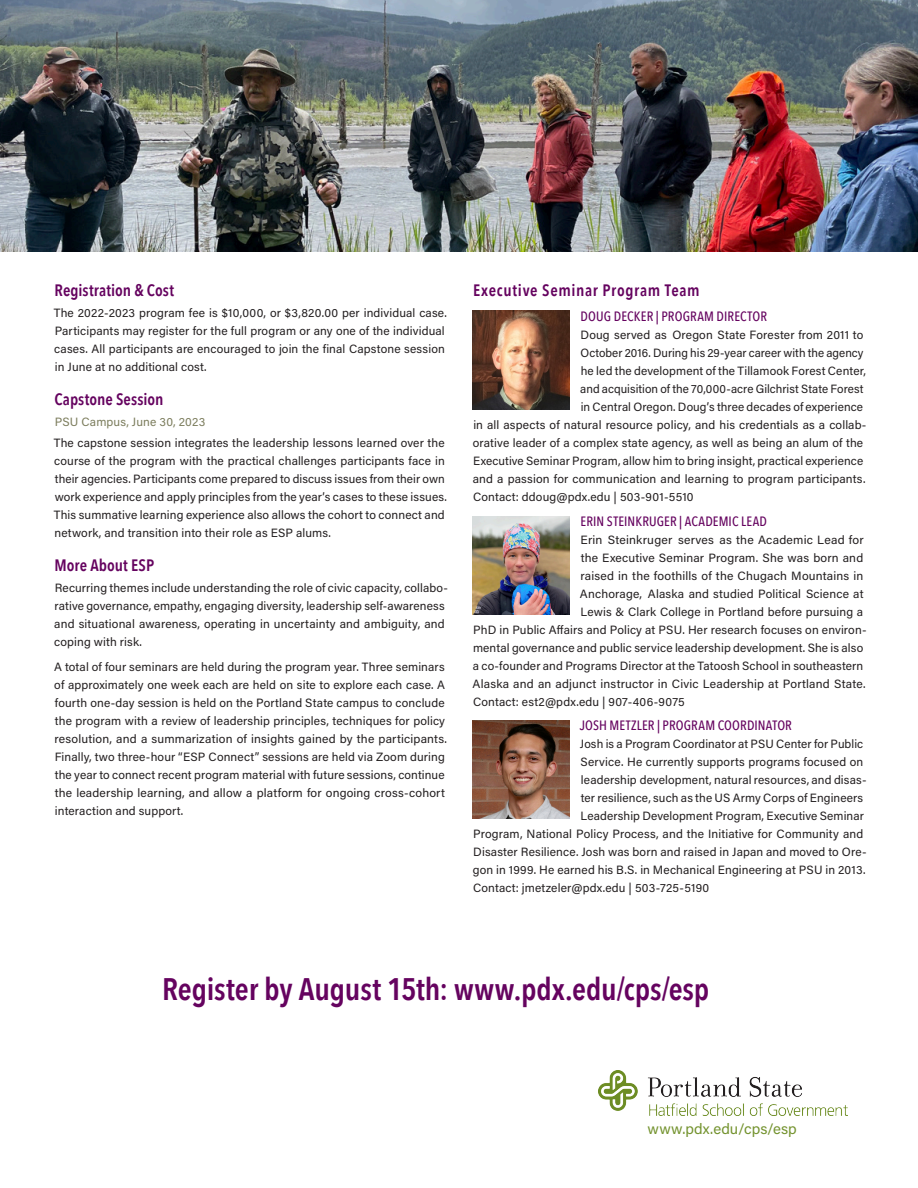
<style>
.page{position:relative;width:918px;height:1188px;background:#fff}
.page>*{position:absolute;margin:0;border:0;box-sizing:border-box;transform-origin:0 0}
.CTA{font:600 31.05px "Avenir Next Condensed";letter-spacing:-.005em;color:#65035f}
.Program_Title{font:600 16.5px "Avenir Next Condensed";color:#65035f}
.Case_Descriptions_Te{font:600 16.5px "Avenir Next Condensed";letter-spacing:.04em;color:#65035f}
.copy{font:15px "Acumin Pro";letter-spacing:.01em;color:#74932f}
.Program_Leads{font:500 13.5px "Avenir Next Condensed";letter-spacing:.01em;color:#65035f}
.Body_Justified{font:12px/18px "Acumin Pro";letter-spacing:.01em;color:#231f20}
.Case_Descriptions_Te-2{font:12px/18px "Acumin Pro";letter-spacing:.01em;color:#231f20}
.Program_Dates{font:12px "Acumin Pro";letter-spacing:.015em;color:#7c7d5d}
</style>
<div class="page">
<img style="left:0;top:0;width:918px;height:252px">
<img style="left:473px;top:311px;width:96px;height:98px">
<img style="left:473px;top:517px;width:96px;height:98px">
<img style="left:473px;top:721px;width:96px;height:97px">
<img style="left:598px;top:1070px;width:249px;height:46px">
<p class="Program_Title" style="left:55px;top:276px;width:121px">Registration &amp; Cost</p>
<p class="Body_Justified" style="left:54px;top:303px;width:395px">The 2022-2023 program fee is $10,000, or $3,820.00 per individual case.<br>Participants may register for the full program or any one of the individual cases. All participants are encouraged to join the final Capstone session in June at no additional cost.</p>
<p class="Program_Title" style="left:55px;top:385px;width:111px">Capstone Session</p>
<p class="Program_Dates" style="left:55px;top:414px;width:152px">PSU Campus, June 30, 2023</p>
<p class="Case_Descriptions_Te-2" style="left:54px;top:433px;width:395px">The capstone session integrates the leadership lessons learned over the course of the program with the practical challenges participants face in their agencies. Participants come prepared to discuss issues from their own work experience and apply principles from the year’s cases to these issues.<br>This summative learning experience also allows the cohort to connect and network, and transition into their role as ESP alums.</p>
<p class="Program_Title" style="left:55px;top:551px;width:101px">More About ESP</p>
<p class="Body_Justified" style="left:54px;top:578px;width:395px">Recurring themes include understanding the role of civic capacity, collabo&shy;rative governance, empathy, engaging diversity, leadership self-awareness and situational awareness, operating in uncertainty and ambiguity, and coping with risk.</p>
<p class="Body_Justified" style="left:54px;top:657px;width:394px">A total of four seminars are held during the program year. Three seminars of approximately one week each are held on site to explore each case. A fourth one-day session is held on the Portland State campus to conclude the program with a review of leadership principles, techniques for policy resolution, and a summarization of insights gained by the participants.<br>Finally, two three-hour “ESP Connect” sessions are held via Zoom during the year to connect recent program material with future sessions, continue the leadership learning, and allow a platform for ongoing cross-cohort interaction and support.</p>
<p class="Case_Descriptions_Te" style="left:473px;top:276px;width:228px">Executive Seminar Program Team</p>
<p class="Program_Leads" style="left:581px;top:308px;width:188px">DOUG DECKER | PROGRAM DIRECTOR</p>
<p class="Body_Justified" style="left:581px;top:325px;width:284px">Doug served as Oregon State Forester from 2011 to</p>
<p class="Body_Justified" style="left:580px;top:343px;width:285px">October 2016. During his 29-year career with the agency</p>
<p class="Body_Justified" style="left:581px;top:361px;width:287px">he led the development of the Tillamook Forest Center,</p>
<p class="Body_Justified" style="left:580px;top:379px;width:285px">and acquisition of the 70,000-acre Gilchrist State Forest</p>
<p class="Body_Justified" style="left:581px;top:397px;width:284px">in Central Oregon. Doug’s three decades of experience</p>
<p class="Body_Justified" style="left:473px;top:415px;width:395px">in all aspects of natural resource policy, and his credentials as a collab-</p>
<p class="Body_Justified" style="left:473px;top:433px;width:392px">orative leader of a complex state agency, as well as being an alum of the</p>
<p class="Body_Justified" style="left:473px;top:451px;width:392px">Executive Seminar Program, allow him to bring insight, practical experience</p>
<p class="Body_Justified" style="left:473px;top:469px;width:394px">and a passion for communication and learning to program participants.</p>
<p class="Body_Justified" style="left:473px;top:487px;width:222px">Contact: ddoug@pdx.edu | 503-901-5510</p>
<p class="Program_Leads" style="left:581px;top:513px;width:188px">ERIN STEINKRUGER | ACADEMIC LEAD</p>
<p class="Body_Justified" style="left:581px;top:530px;width:285px">Erin Steinkruger serves as the Academic Lead for</p>
<p class="Body_Justified" style="left:581px;top:548px;width:284px">the Executive Seminar Program. She was born and</p>
<p class="Body_Justified" style="left:580px;top:566px;width:284px">raised in the foothills of the Chugach Mountains in</p>
<p class="Body_Justified" style="left:580px;top:584px;width:285px">Anchorage, Alaska and studied Political Science at</p>
<p class="Body_Justified" style="left:581px;top:602px;width:284px">Lewis &amp; Clark College in Portland before pursuing a</p>
<p class="Body_Justified" style="left:473px;top:620px;width:395px">PhD in Public Affairs and Policy at PSU. Her research focuses on environ-</p>
<p class="Body_Justified" style="left:473px;top:638px;width:392px">mental governance and public service leadership development. She is also</p>
<p class="Body_Justified" style="left:473px;top:656px;width:392px">a co-founder and Programs Director at the Tatoosh School in southeastern</p>
<p class="Body_Justified" style="left:473px;top:674px;width:394px">Alaska and an adjunct instructor in Civic Leadership at Portland State.</p>
<p class="Body_Justified" style="left:473px;top:692px;width:213px">Contact: est2@pdx.edu | 907-406-9075</p>
<p class="Program_Leads" style="left:580px;top:717px;width:214px">JOSH METZLER | PROGRAM COORDINATOR</p>
<p class="Body_Justified" style="left:580px;top:735px;width:285px">Josh is a Program Coordinator at PSU Center for Public</p>
<p class="Body_Justified" style="left:581px;top:753px;width:284px">Service. He currently supports programs focused on</p>
<p class="Body_Justified" style="left:581px;top:771px;width:287px">leadership development, natural resources, and disas-</p>
<p class="Body_Justified" style="left:581px;top:789px;width:284px">ter resilience, such as the US Army Corps of Engineers</p>
<p class="Body_Justified" style="left:581px;top:807px;width:285px">Leadership Development Program, Executive Seminar</p>
<p class="Body_Justified" style="left:473px;top:825px;width:392px">Program, National Policy Process, and the Initiative for Community and</p>
<p class="Body_Justified" style="left:473px;top:843px;width:395px">Disaster Resilience. Josh was born and raised in Japan and moved to Ore-</p>
<p class="Body_Justified" style="left:473px;top:861px;width:394px">gon in 1999. He earned his B.S. in Mechanical Engineering at PSU in 2013.</p>
<p class="Body_Justified" style="left:473px;top:879px;width:238px">Contact: jmetzeler@pdx.edu | 503-725-5190</p>
<p class="CTA" style="left:162px;top:962px;width:549px">Register by August 15th: www.pdx.edu/cps/esp</p>
<p class="copy" style="left:648px;top:1118px;width:151px">www.pdx.edu/cps/esp</p>
</div>
